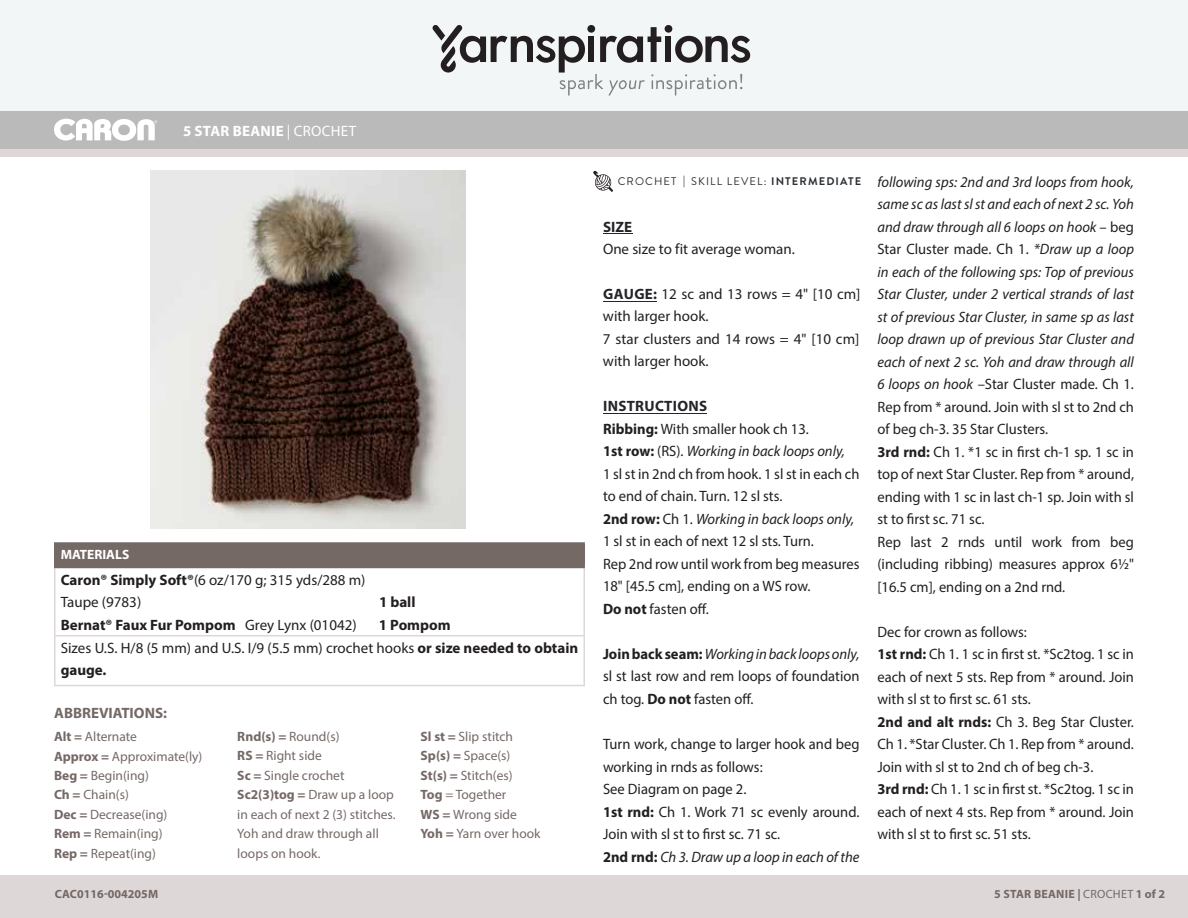
<style>
.page{position:relative;width:1188px;height:918px;background:#fff}
.page>*{position:absolute;margin:0;border:0;box-sizing:border-box;transform-origin:0 0}
.t1{font:15px/22.5px "Myriad Pro";color:#231f20}
.t2{font:italic 15px/22.5px "Myriad Pro";color:#231f20}
.Pattern_Title{font:700 15px "Myriad Pro";letter-spacing:.02em;color:#fff}
.t3{font:700 15px "Myriad Pro";color:#231f20}
.t4{font:700 15px "Myriad Pro";color:#756966}
.t5{font:13.5px/19.5px "Myriad Pro";color:#756966}
.t6{font:700 13.5px "Myriad Pro";color:#fff}
.t7{font:700 12px "Myriad Pro";letter-spacing:.01em;color:#746865}
.t8{font:700 12px "Myriad Pro";letter-spacing:.02em;color:#756966}
.t9{font:11.1px "Brandon Grotesque";letter-spacing:.1em;color:#2d3135}
.s1{font-weight:400}
.s2{font-weight:700}
.s3{font-weight:700;color:#232529}
.s4{font-style:italic}
.s5{font-style:normal}
.s6{font-weight:700;font-style:normal}
</style>
<div class="page">
<div style="left:0;top:111px;width:1188px;height:38px;background:#bababa"></div>
<div style="left:0;top:0;width:1188px;height:111px;background:#f3f6f7"></div>
<svg style="left:433px;top:25px;width:318px;height:71px"></svg>
<div style="left:0;top:149px;width:1188px;height:769px;background:#ddd8d7"></div>
<div style="left:0;top:157px;width:1188px;height:717px;background:#fff"></div>
<hr style="left:603px;top:413px;width:104px;height:1px;background:#232529">
<hr style="left:603px;top:301px;width:54px;height:1px;background:#232529">
<svg style="left:603px;top:233px;width:29px;height:1px"></svg>
<div style="left:55px;top:543px;width:529px;height:24px;background:#756966"></div>
<hr style="left:54px;top:568px;width:2px;height:67px;background:#ddd8d7">
<hr style="left:584px;top:568px;width:1px;height:67px;background:#ddd8d7">
<hr style="left:54px;top:635px;width:531px;height:1px;background:#ddd8d7">
<hr style="left:54px;top:636px;width:2px;height:49px;background:#ddd8d7">
<hr style="left:584px;top:636px;width:1px;height:49px;background:#ddd8d7">
<hr style="left:54px;top:685px;width:531px;height:1px;background:#ddd8d7">
<hr style="left:54px;top:542px;width:531px;height:2px;background:#756966">
<hr style="left:54px;top:544px;width:2px;height:23px;background:#756966">
<svg style="left:584px;top:544px;width:1px;height:23px"></svg>
<hr style="left:54px;top:567px;width:531px;height:1px;background:#756966">
<svg style="left:54px;top:118px;width:103px;height:23px"></svg>
<img style="left:150px;top:170px;width:315px;height:359px">
<svg style="left:593px;top:171px;width:20px;height:21px"></svg>
<p class="Pattern_Title" style="left:183px;top:121px;width:175px">5 STAR BEANIE <span class="s1">| CROCHET</span></p>
<p class="Pattern_Title" style="left:181px;top:121px;width:229px">SAIL BOAT DISHCLOTH <span class="s1">| CROCHET</span></p>
<p class="t6" style="left:61px;top:546px;width:70px">MATERIALS</p>
<p class="t1" style="left:61px;top:568px;width:306px"><span class="s2">Caron® Simply Soft®</span>(6 oz/170 g; 315 yds/288 m)<br>Taupe (9783)</p>
<p class="t3" style="left:379px;top:592px;width:38px">1 ball</p>
<p class="t3" style="left:61px;top:615px;width:297px">Bernat® Faux Fur Pompom <span class="s1">Grey Lynx (01042)</span></p>
<p class="t1" style="left:61px;top:613px;width:519px;text-indent:318px"><span class="s2">1 Pompom<br></span>Sizes U.S. H/8 (5 mm) and U.S. I/9 (5.5 mm) crochet hooks <span class="s2">or size needed to obtain gauge.</span></p>
<p class="t4" style="left:54px;top:703px;width:114px">ABBREVIATIONS:</p>
<p class="t5" style="left:54px;top:727px;width:150px"><span class="s2">Alt =</span> Alternate<br><span class="s2">Approx =</span> Approximate(ly)<br><span class="s2">Beg =</span> Begin(ing)<br><span class="s2">Ch =</span> Chain(s)<br><span class="s2">Dec =</span> Decrease(ing)<br><span class="s2">Rem =</span> Remain(ing)<br><span class="s2">Rep =</span> Repeat(ing)</p>
<p class="t5" style="left:237px;top:726px;width:160px"><span class="s2">Rnd(s) =</span> Round(s)<br><span class="s2">RS =</span> Right side<br><span class="s2">Sc =</span> Single crochet<br><span class="s2">Sc2(3)tog =</span> Draw up a loop in each of next 2 (3) stitches.<br>Yoh and draw through all loops on hook.</p>
<p class="t5" style="left:421px;top:726px;width:121px"><span class="s2">Sl st =</span> Slip stitch<br><span class="s2">Sp(s) =</span> Space(s)<br><span class="s2">St(s) =</span> Stitch(es)<br><span class="s2">Tog</span> = Together<br><span class="s2">WS =</span> Wrong side<br><span class="s2">Yoh =</span> Yarn over hook</p>
<p class="t7" style="left:55px;top:886px;width:105px">CAC0116-004205M</p>
<p class="t9" style="left:618px;top:174px;width:245px">CROCHET <span class="s2">|</span> SKILL LEVEL: <span class="s2">INTERMEDIATE</span></p>
<p class="t1" style="left:603px;top:215px;width:193px"><span class="s3">SIZE<br></span>One size to fit average woman.</p>
<p class="t1" style="left:603px;top:282px;width:259px"><span class="s3">GAUGE:</span> 12 sc and 13 rows = 4" [10 cm] with larger hook.<br>7 star clusters and 14 rows = 4" [10 cm] with larger hook.</p>
<p class="t1" style="left:603px;top:395px;width:258px"><span class="s3">INSTRUCTIONS<br></span><span class="s2">Ribbing:</span> With smaller hook ch 13.<br><span class="s2">1st row:</span> (RS). <span class="s4">Working in back loops only,<br></span>1 sl st in 2nd ch from hook. 1 sl st in each ch to end of chain. Turn. 12 sl sts.<br><span class="s2">2nd row:</span> Ch 1. <span class="s4">Working in back loops only,<br></span>1 sl st in each of next 12 sl sts. Turn.<br>Rep 2nd row until work from beg measures<br>18" [45.5 cm], ending on a WS row.<br><span class="s2">Do not</span> fasten off.</p>
<p class="t1" style="left:603px;top:642px;width:258px;text-align:justify"><span class="s2">Join back seam:</span> <span class="s4">Working in back loops only, </span>sl st last row and rem loops of foundation ch tog. <span class="s2">Do not</span> fasten off.</p>
<p class="t1" style="left:603px;top:733px;width:258px">Turn work, change to larger hook and beg working in rnds as follows:<br>See Diagram on page 2.<br><span class="s2">1st rnd:</span> Ch 1. Work 71 sc evenly around.<br>Join with sl st to first sc. 71 sc.<br><span class="s2">2nd rnd:</span> <span class="s4">Ch 3. Draw up a loop in each of the</span></p>
<p class="t2" style="left:878px;top:170px;width:258px">following sps: 2nd and 3rd loops from hook, same sc as last sl st and each of next 2 sc. Yoh and draw through all 6 loops on hook <span class="s5">– beg Star Cluster made. Ch 1.</span> *Draw up a loop in each of the following sps: Top of previous Star Cluster, under 2 vertical strands of last st of previous Star Cluster, in same sp as last loop drawn up of previous Star Cluster and each of next 2 sc. Yoh and draw through all 6 loops on hook <span class="s5">–Star Cluster made. Ch 1.<br>Rep from * around. Join with sl st to 2nd ch of beg ch-3. 35 Star Clusters.<br></span><span class="s6">3rd rnd:</span> <span class="s5">Ch 1. *1 sc in first ch-1 sp. 1 sc in top of next Star Cluster. Rep from * around, ending with 1 sc in last ch-1 sp. Join with sl st to first sc. 71 sc.<br>Rep last 2 rnds until work from beg (including ribbing) measures approx 6½" [16.5 cm], ending on a 2nd rnd.</span></p>
<p class="t1" style="left:878px;top:620px;width:258px">Dec for crown as follows:<br><span class="s2">1st rnd:</span> Ch 1. 1 sc in first st. *Sc2tog. 1 sc in each of next 5 sts. Rep from * around. Join with sl st to first sc. 61 sts.<br><span class="s2">2nd and alt rnds:</span> Ch 3. Beg Star Cluster.<br>Ch 1. *Star Cluster. Ch 1. Rep from * around.<br>Join with sl st to 2nd ch of beg ch-3.<br><span class="s2">3rd rnd:</span> Ch 1. 1 sc in first st. *Sc2tog. 1 sc in each of next 4 sts. Rep from * around. Join with sl st to first sc. 51 sts.</p>
<p class="t8" style="left:994px;top:886px;width:172px">5 STAR BEANIE | <span class="s1">CROCHET</span> 1 of 2</p>
<p class="t7" style="left:939px;top:887px;width:196px">EASTER LILY DOLL | <span class="s1">CROCHET 1 of 3</span></p>
</div>
